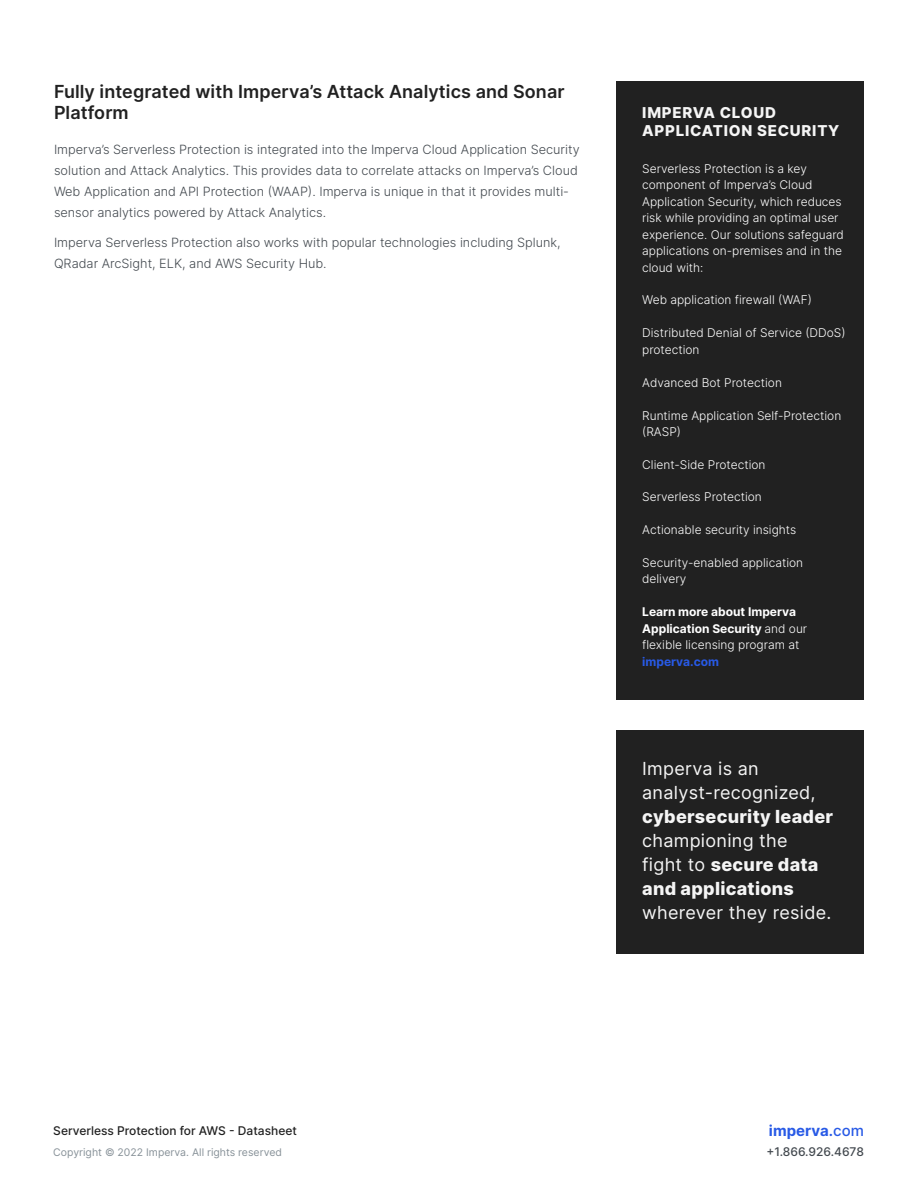
<style>
.page{position:relative;width:918px;height:1188px;background:#fff}
.page>*{position:absolute;margin:0;border:0;box-sizing:border-box;transform-origin:0 0}
.t1{font:800 18px/24px "Inter";letter-spacing:.015em;color:#f5f5f5}
.t2{font:600 18px/21px "Inter";letter-spacing:.005em;color:#212121}
.t3{font:18px/24px "Inter";letter-spacing:.015em;color:#f5f5f5}
.t4{font:800 15px/18px "Inter";letter-spacing:.05em;color:#f5f5f5}
.t5{font:700 15px "Inter";color:#285ae6}
.t6{font:300 12.75px/21px "Inter";color:#43494f}
.t7{font:300 12px/16.5px "Inter";color:#fff}
.t8{font:700 12px/16.5px "Inter";color:#fff}
.t9{font:500 12px "Inter";color:#212121}
.t10{font:500 12px "Inter";color:#43494f}
.t11{font:700 12px "Inter";color:#285ae6}
.t12{font:10.5px "Inter";color:#879198}
.s1{font-weight:300}
.s2{font-weight:400}
.s3{font-weight:600}
.s4{font-weight:500}
</style>
<div class="page">
<div style="left:617px;top:730px;width:247px;height:224px;background:#212121"></div>
<div style="left:617px;top:81px;width:247px;height:619px;background:#212121"></div>
<h1 class="t2" style="left:54px;top:81px;width:512px">Fully integrated with Imperva’s Attack Analytics and Sonar<br>Platform</h1>
<p class="t6" style="left:54px;top:139px;width:527px">Imperva’s Serverless Protection is integrated into the Imperva Cloud Application Security solution and Attack Analytics. This provides data to correlate attacks on Imperva’s Cloud Web Application and API Protection (WAAP). Imperva is unique in that it provides multi&shy;sensor analytics powered by Attack Analytics.</p>
<p class="t6" style="left:54px;top:232px;width:508px">Imperva Serverless Protection also works with popular technologies including Splunk,<br>QRadar ArcSight, ELK, and AWS Security Hub.</p>
<p class="t4" style="left:642px;top:103px;width:199px">IMPERVA CLOUD<br>APPLICATION SECURITY</p>
<p class="t7" style="left:642px;top:160px;width:203px">Serverless Protection is a key component of Imperva’s Cloud<br>Application Security, which reduces risk while providing an optimal user experience. Our solutions safeguard applications on-premises and in the cloud with:</p>
<p class="t7" style="left:642px;top:292px;width:171px">Web application firewall (WAF)</p>
<p class="t7" style="left:642px;top:324px;width:205px">Distributed Denial of Service (DDoS) protection</p>
<p class="t7" style="left:642px;top:374px;width:141px">Advanced Bot Protection</p>
<p class="t7" style="left:642px;top:407px;width:201px">Runtime Application Self-Protection (RASP)</p>
<p class="t7" style="left:642px;top:456px;width:125px">Client-Side Protection</p>
<p class="t7" style="left:642px;top:489px;width:121px">Serverless Protection</p>
<p class="t7" style="left:642px;top:521px;width:156px">Actionable security insights</p>
<p class="t7" style="left:642px;top:554px;width:162px">Security-enabled application delivery</p>
<p class="t8" style="left:642px;top:603px;width:167px">Learn more about Imperva<br>Application Security <span class="s1">and our flexible licensing program at</span></p>
<p class="t11" style="left:642px;top:652px;width:78px">imperva.com</p>
<h1 class="t3" style="left:642px;top:756px;width:175px">Imperva is an analyst-recognized,</h1>
<h1 class="t1" style="left:642px;top:803px;width:192px">cybersecurity leader</h1>
<h1 class="t1" style="left:642px;top:827px;width:178px"><span class="s2">championing the fight to</span> secure data and applications</h1>
<h1 class="t3" style="left:642px;top:900px;width:191px">wherever they reside.</h1>
<p class="t9" style="left:53px;top:1122px;width:245px">Serverless Protection for AWS - Datasheet</p>
<p class="t12" style="left:53px;top:1145px;width:230px">Copyright © 2022 Imperva. All rights reserved</p>
<p class="t5" style="left:769px;top:1119px;width:97px">imperva<span class="s3">.</span><span class="s4">com</span></p>
<p class="t10" style="left:767px;top:1143px;width:99px">+1.866.926.4678</p>
</div>
